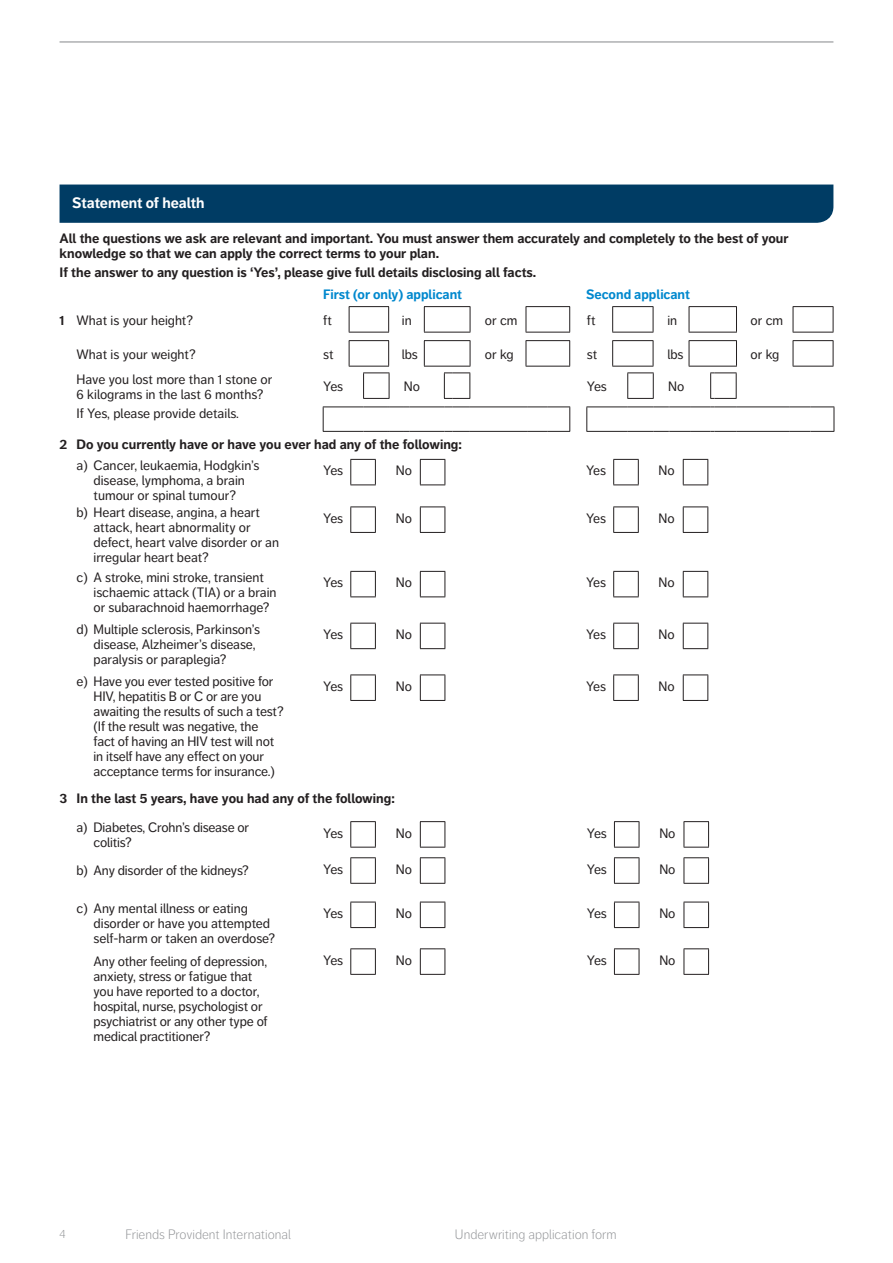
<style>
.page{position:relative;width:893px;height:1263px;background:#fff}
.page>*{position:absolute;margin:0;border:0;box-sizing:border-box;transform-origin:0 0}
.t1{font:700 15px "Friends Life Dagny";color:#fff}
.t2{font:13.5px/15px "Friends Life Dagny";letter-spacing:-.01em;color:#231f20}
.t3{font:700 13.5px/15px "Friends Life Dagny";color:#231f20}
.t4{font:300 13.5px "Friends Life Dagny";color:#939598}
.t5{font:700 13.5px "Friends Life Dagny";color:#0088ce}
.t6{font:300 12px "Friends Life Dagny";color:#939598}
.s1{font-weight:700}
</style>
<div class="page">
<hr style="left:60px;top:41px;width:773px;height:2px;background:#939598">
<div style="left:60px;top:185px;width:773px;height:38px;background:#003c64"></div>
<hr style="left:689px;top:306px;width:48px;height:1px;background:#231f20">
<hr style="left:793px;top:306px;width:40px;height:1px;background:#231f20">
<hr style="left:793px;top:366px;width:40px;height:1px;background:#231f20">
<hr style="left:612px;top:366px;width:41px;height:1px;background:#231f20">
<hr style="left:689px;top:366px;width:48px;height:1px;background:#231f20">
<hr style="left:612px;top:306px;width:41px;height:1px;background:#231f20">
<hr style="left:526px;top:306px;width:44px;height:1px;background:#231f20">
<hr style="left:526px;top:366px;width:44px;height:1px;background:#231f20">
<hr style="left:349px;top:366px;width:40px;height:1px;background:#231f20">
<hr style="left:349px;top:306px;width:40px;height:1px;background:#231f20">
<hr style="left:424px;top:306px;width:46px;height:1px;background:#231f20">
<svg style="left:349px;top:307px;width:485px;height:59px"></svg>
<hr style="left:424px;top:366px;width:46px;height:1px;background:#231f20">
<svg style="left:323px;top:372px;width:512px;height:60px"></svg>
<svg style="left:350px;top:459px;width:96px;height:26px"></svg>
<svg style="left:613px;top:459px;width:95px;height:26px"></svg>
<svg style="left:350px;top:506px;width:96px;height:27px"></svg>
<svg style="left:613px;top:506px;width:95px;height:27px"></svg>
<svg style="left:350px;top:571px;width:96px;height:26px"></svg>
<svg style="left:613px;top:571px;width:95px;height:26px"></svg>
<svg style="left:350px;top:623px;width:96px;height:26px"></svg>
<svg style="left:613px;top:623px;width:95px;height:26px"></svg>
<svg style="left:350px;top:674px;width:96px;height:27px"></svg>
<svg style="left:613px;top:674px;width:95px;height:27px"></svg>
<svg style="left:350px;top:821px;width:96px;height:27px"></svg>
<svg style="left:614px;top:821px;width:95px;height:27px"></svg>
<svg style="left:350px;top:857px;width:96px;height:27px"></svg>
<svg style="left:614px;top:857px;width:95px;height:27px"></svg>
<svg style="left:350px;top:902px;width:96px;height:26px"></svg>
<svg style="left:614px;top:902px;width:95px;height:26px"></svg>
<svg style="left:350px;top:948px;width:96px;height:27px"></svg>
<svg style="left:614px;top:948px;width:95px;height:27px"></svg>
<p class="t1" style="left:72px;top:194px;width:134px">Statement of health</p>
<p class="t3" style="left:60px;top:231px;width:730px">All the questions we ask are relevant and important. You must answer them accurately and completely to the best of your knowledge so that we can apply the correct terms to your plan.</p>
<p class="t3" style="left:60px;top:265px;width:478px">If the answer to any question is ‘Yes’, please give full details disclosing all facts.</p>
<p class="t5" style="left:323px;top:287px;width:140px">First (or only) applicant</p>
<p class="t5" style="left:586px;top:287px;width:105px">Second applicant</p>
<p class="t2" style="left:60px;top:313px;width:135px"><span class="s1">1</span> What is your height?</p>
<p class="t2" style="left:323px;top:313px;width:10px">ft</p>
<p class="t2" style="left:402px;top:313px;width:11px">in</p>
<p class="t2" style="left:485px;top:313px;width:34px">or cm</p>
<p class="t2" style="left:587px;top:313px;width:10px">ft</p>
<p class="t2" style="left:667px;top:313px;width:11px">in</p>
<p class="t2" style="left:750px;top:313px;width:34px">or cm</p>
<p class="t2" style="left:77px;top:347px;width:121px">What is your weight?</p>
<p class="t2" style="left:323px;top:347px;width:12px">st</p>
<p class="t2" style="left:402px;top:347px;width:18px">lbs</p>
<p class="t2" style="left:485px;top:347px;width:30px">or kg</p>
<p class="t2" style="left:587px;top:347px;width:12px">st</p>
<p class="t2" style="left:667px;top:347px;width:18px">lbs</p>
<p class="t2" style="left:750px;top:347px;width:30px">or kg</p>
<p class="t2" style="left:77px;top:372px;width:197px">Have you lost more than 1 stone or<br>6 kilograms in the last 6 months?</p>
<p class="t2" style="left:323px;top:379px;width:22px">Yes</p>
<p class="t2" style="left:404px;top:379px;width:18px">No</p>
<p class="t2" style="left:587px;top:379px;width:22px">Yes</p>
<p class="t2" style="left:668px;top:379px;width:18px">No</p>
<p class="t2" style="left:77px;top:406px;width:164px">If Yes, please provide details.</p>
<p class="t3" style="left:60px;top:437px;width:404px">2 Do you currently have or have you ever had any of the following:</p>
<p class="t2" style="left:77px;top:458px;width:185px;text-align:center">a) Cancer, leukaemia, Hodgkin’s disease, lymphoma, a brain tumour or spinal tumour?</p>
<p class="t2" style="left:323px;top:463px;width:22px">Yes</p>
<p class="t2" style="left:396px;top:463px;width:18px">No</p>
<p class="t2" style="left:586px;top:463px;width:22px">Yes</p>
<p class="t2" style="left:659px;top:463px;width:18px">No</p>
<p class="t2" style="left:94px;top:505px;width:187px;text-indent:-17px">b) Heart disease, angina, a heart attack, heart abnormality or defect, heart valve disorder or an irregular heart beat?</p>
<p class="t2" style="left:323px;top:511px;width:22px">Yes</p>
<p class="t2" style="left:396px;top:511px;width:18px">No</p>
<p class="t2" style="left:586px;top:511px;width:22px">Yes</p>
<p class="t2" style="left:659px;top:511px;width:18px">No</p>
<p class="t2" style="left:94px;top:570px;width:185px;text-indent:-17px">c) A stroke, mini stroke, transient ischaemic attack (TIA) or a brain or subarachnoid haemorrhage?</p>
<p class="t2" style="left:323px;top:575px;width:22px">Yes</p>
<p class="t2" style="left:396px;top:575px;width:18px">No</p>
<p class="t2" style="left:586px;top:575px;width:22px">Yes</p>
<p class="t2" style="left:659px;top:575px;width:18px">No</p>
<p class="t2" style="left:94px;top:622px;width:168px;text-indent:-17px">d) Multiple sclerosis, Parkinson’s disease, Alzheimer’s disease, paralysis or paraplegia?</p>
<p class="t2" style="left:323px;top:627px;width:22px">Yes</p>
<p class="t2" style="left:396px;top:627px;width:18px">No</p>
<p class="t2" style="left:586px;top:627px;width:22px">Yes</p>
<p class="t2" style="left:659px;top:627px;width:18px">No</p>
<p class="t2" style="left:94px;top:673px;width:192px;text-indent:-17px">e) Have you ever tested positive for HIV, hepatitis B or C or are you awaiting the results of such a test? (If the result was negative, the<br>fact of having an HIV test will not in itself have any effect on your acceptance terms for insurance.)</p>
<p class="t2" style="left:323px;top:679px;width:22px">Yes</p>
<p class="t2" style="left:396px;top:679px;width:18px">No</p>
<p class="t2" style="left:586px;top:679px;width:22px">Yes</p>
<p class="t2" style="left:659px;top:679px;width:18px">No</p>
<p class="t3" style="left:60px;top:791px;width:337px">3 In the last 5 years, have you had any of the following:</p>
<p class="t2" style="left:94px;top:820px;width:157px;text-indent:-17px">a) Diabetes, Crohn’s disease or colitis?</p>
<p class="t2" style="left:323px;top:826px;width:22px">Yes</p>
<p class="t2" style="left:396px;top:826px;width:18px">No</p>
<p class="t2" style="left:587px;top:826px;width:22px">Yes</p>
<p class="t2" style="left:659px;top:826px;width:18px">No</p>
<p class="t2" style="left:77px;top:862px;width:174px">b) Any disorder of the kidneys?</p>
<p class="t2" style="left:323px;top:862px;width:22px">Yes</p>
<p class="t2" style="left:396px;top:862px;width:18px">No</p>
<p class="t2" style="left:587px;top:862px;width:22px">Yes</p>
<p class="t2" style="left:659px;top:862px;width:18px">No</p>
<p class="t2" style="left:94px;top:900px;width:183px;text-indent:-17px">c) Any mental illness or eating disorder or have you attempted self-harm or taken an overdose?</p>
<p class="t2" style="left:323px;top:906px;width:22px">Yes</p>
<p class="t2" style="left:396px;top:906px;width:18px">No</p>
<p class="t2" style="left:587px;top:906px;width:22px">Yes</p>
<p class="t2" style="left:659px;top:906px;width:18px">No</p>
<p class="t2" style="left:94px;top:954px;width:176px">Any other feeling of depression, anxiety, stress or fatigue that you have reported to a doctor, hospital, nurse, psychologist or psychiatrist or any other type of medical practitioner?</p>
<p class="t2" style="left:323px;top:953px;width:22px">Yes</p>
<p class="t2" style="left:396px;top:953px;width:18px">No</p>
<p class="t2" style="left:587px;top:953px;width:22px">Yes</p>
<p class="t2" style="left:659px;top:953px;width:18px">No</p>
<p class="t6" style="left:60px;top:1227px;width:8px">4</p>
<p class="t4" style="left:125px;top:1226px;width:167px">Friends Provident International</p>
<p class="t4" style="left:455px;top:1226px;width:163px">Underwriting application form</p>
</div>
